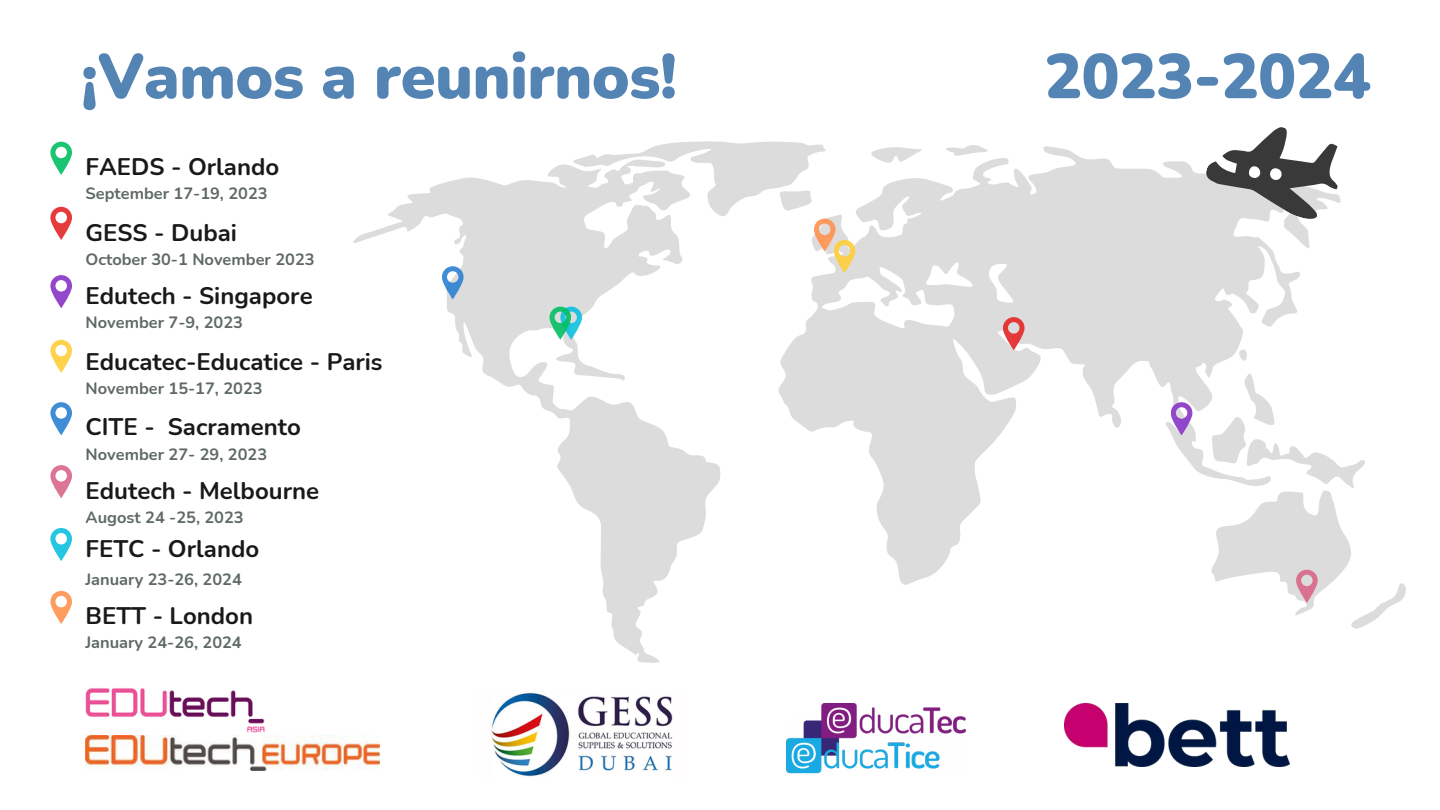
<style>
.page{position:relative;width:1440px;height:810px;background:#fff}
.page>*{position:absolute;margin:0;border:0;box-sizing:border-box;transform-origin:0 0}
.t1{font:900 63px "Nunito";letter-spacing:-.01em;color:#4177ac}
.t2{font:700 24px "Nunito";color:#191919}
.t3{font:700 16.35px "Nunito";color:#5e6967}
</style>
<div class="page">
<svg style="left:778px;top:145px;width:532px;height:440px;fill:#dcdcdc"></svg>
<svg style="left:353px;top:164px;width:368px;height:499px"></svg>
<img style="left:491px;top:692px;width:182px;height:85px">
<img style="left:1065px;top:703px;width:225px;height:63px">
<img style="left:787px;top:703px;width:179px;height:71px">
<img style="left:86px;top:688px;width:178px;height:45px">
<img style="left:86px;top:736px;width:293px;height:35px">
<svg style="left:50px;top:142px;width:22px;height:33px"></svg>
<svg style="left:50px;top:207px;width:22px;height:33px"></svg>
<svg style="left:50px;top:275px;width:22px;height:33px"></svg>
<svg style="left:50px;top:340px;width:22px;height:33px"></svg>
<svg style="left:50px;top:402px;width:22px;height:33px"></svg>
<svg style="left:50px;top:465px;width:22px;height:33px"></svg>
<svg style="left:50px;top:528px;width:22px;height:33px"></svg>
<svg style="left:50px;top:591px;width:22px;height:33px"></svg>
<svg style="left:1171px;top:402px;width:21px;height:33px"></svg>
<svg style="left:1003px;top:317px;width:22px;height:33px"></svg>
<svg style="left:550px;top:307px;width:32px;height:33px"></svg>
<svg style="left:1208px;top:370px;width:198px;height:259px"></svg>
<svg style="left:442px;top:266px;width:22px;height:33px"></svg>
<svg style="left:1201px;top:127px;width:140px;height:98px"></svg>
<svg style="left:565px;top:141px;width:290px;height:132px"></svg>
<h1 class="t1" style="left:81px;top:35px;width:598px">¡Vamos a reunirnos!</h1>
<h1 class="t1" style="left:1044px;top:35px;width:328px">2023-2024</h1>
<p class="t2" style="left:86px;top:150px;width:195px">FAEDS - Orlando</p>
<p class="t3" style="left:86px;top:183px;width:184px">September 17-19, 2023</p>
<h2 class="t2" style="left:86px;top:217px;width:153px">GESS - Dubai</h2>
<p class="t3" style="left:86px;top:249px;width:231px">October 30-1 November 2023</p>
<h2 class="t2" style="left:86px;top:280px;width:229px">Edutech - Singapore</h2>
<p class="t3" style="left:86px;top:312px;width:159px">November 7-9, 2023</p>
<p class="t2" style="left:86px;top:346px;width:299px">Educatec-Educatice - Paris</p>
<p class="t3" style="left:86px;top:378px;width:179px">November 15-17, 2023</p>
<p class="t2" style="left:86px;top:411px;width:217px">CITE - Sacramento</p>
<p class="t3" style="left:86px;top:443px;width:183px">November 27- 29, 2023</p>
<p class="t2" style="left:86px;top:474px;width:235px">Edutech - Melbourne</p>
<p class="t3" style="left:86px;top:506px;width:160px">Augost 24 -25, 2023</p>
<p class="t2" style="left:86px;top:533px;width:175px">FETC - Orlando</p>
<p class="t3" style="left:86px;top:569px;width:158px">January 23-26, 2024</p>
<p class="t2" style="left:86px;top:600px;width:169px">BETT - London</p>
<p class="t3" style="left:85px;top:632px;width:158px">January 24-26, 2024</p>
</div>
